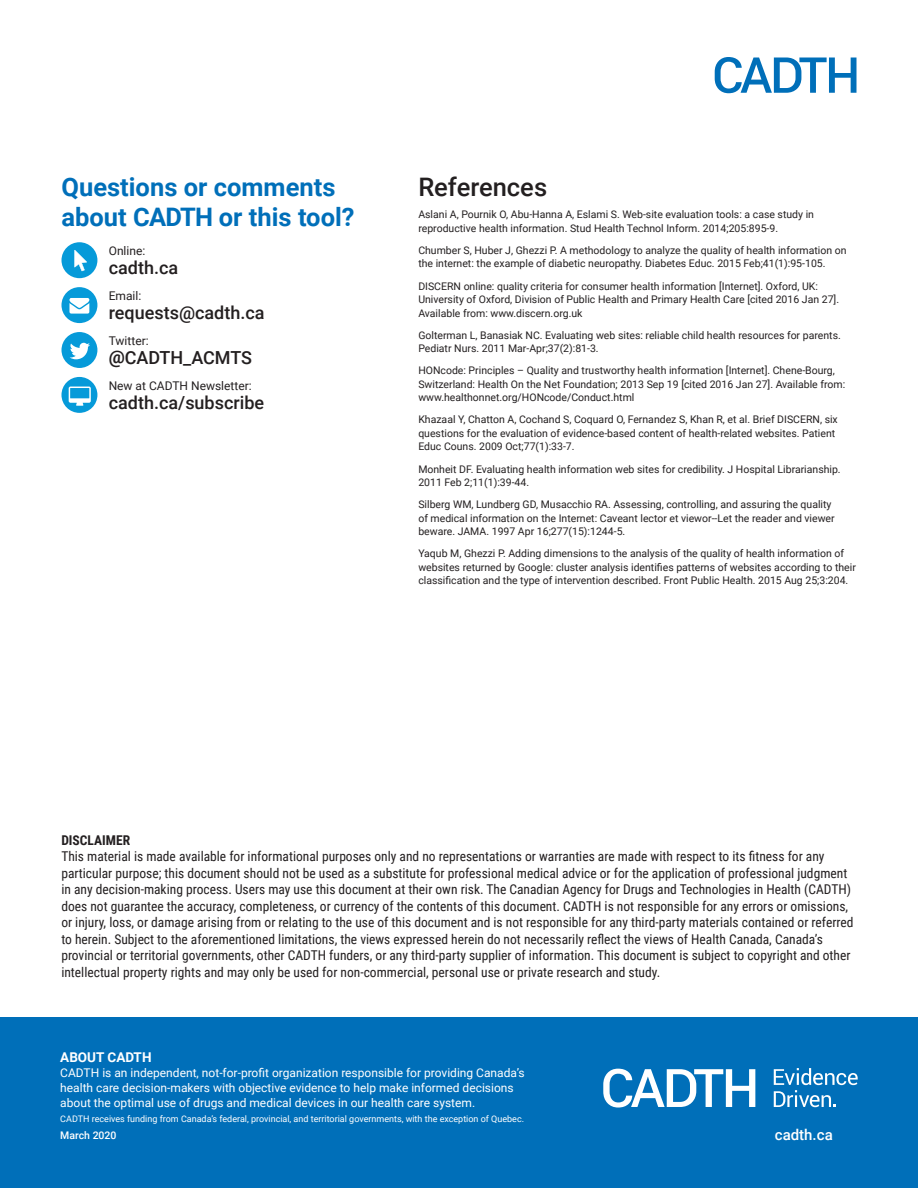
<style>
.page{position:relative;width:918px;height:1188px;background:#fff}
.page>*{position:absolute;margin:0;border:0;box-sizing:border-box;transform-origin:0 0}
.t1{font:700 25.5px/30px "Roboto";color:#006fb9}
.t2{font:500 25.5px "Roboto";color:#231f20}
.t3{font:500 18px "Roboto";color:#231f20}
.t4{font:500 15px "Roboto";color:#fff}
.t5{font:13.5px/16.5px "Roboto Condensed";color:#231f20}
.t6{font:700 13.5px "Roboto";color:#fff}
.t7{font:700 13.5px "Roboto Condensed";color:#231f20}
.t8{font:12px/15px "Roboto";color:#fff}
.t9{font:12px "Roboto";color:#231f20}
.t10{font:10.5px/13.5px "Roboto";color:#231f20}
.t11{font:500 10.5px "Roboto";color:#fff}
.t12{font:9px "Roboto";color:#fff}
.s1{font-weight:700}
</style>
<div class="page">
<div style="left:0;top:1017px;width:918px;height:171px;background:#006fb9"></div>
<svg style="left:603px;top:1069px;width:152px;height:39px"></svg>
<svg style="left:774px;top:1068px;width:84px;height:39px"></svg>
<svg style="left:715px;top:57px;width:141px;height:36px"></svg>
<div style="left:62px;top:242px;width:35px;height:36px;background:#069ad9;border-radius:50%"></div>
<svg style="left:74px;top:250px;width:13px;height:21px"></svg>
<div style="left:62px;top:287px;width:35px;height:36px;background:#069ad9;border-radius:50%"></div>
<svg style="left:69px;top:298px;width:20px;height:16px"></svg>
<div style="left:62px;top:332px;width:35px;height:36px;background:#069ad9;border-radius:50%"></div>
<svg style="left:70px;top:343px;width:20px;height:16px"></svg>
<div style="left:62px;top:377px;width:35px;height:36px;background:#069ad9;border-radius:50%"></div>
<svg style="left:69px;top:387px;width:22px;height:19px"></svg>
<h1 class="t1" style="left:62px;top:171px;width:295px">Questions or comments about CADTH or this tool?</h1>
<p class="t9" style="left:109px;top:242px;width:38px">Online:</p>
<h2 class="t3" style="left:109px;top:255px;width:71px">cadth.ca</h2>
<p class="t9" style="left:109px;top:287px;width:34px">Email:</p>
<h2 class="t3" style="left:109px;top:300px;width:157px">requests@cadth.ca</h2>
<p class="t9" style="left:109px;top:332px;width:41px">Twitter:</p>
<h2 class="t3" style="left:109px;top:345px;width:145px"><span class="s1">@</span>CADTH_ACMTS</h2>
<p class="t9" style="left:109px;top:377px;width:144px">New at CADTH Newsletter:</p>
<h2 class="t3" style="left:109px;top:390px;width:157px">cadth.ca/subscribe</h2>
<h1 class="t2" style="left:418px;top:169px;width:130px">References</h1>
<p class="t10" style="left:418px;top:207px;width:397px">Aslani A, Pournik O, Abu-Hanna A, Eslami S. Web-site evaluation tools: a case study in reproductive health information. Stud Health Technol Inform. 2014;205:895-9.</p>
<p class="t10" style="left:418px;top:243px;width:430px">Chumber S, Huber J, Ghezzi P. A methodology to analyze the quality of health information on the internet: the example of diabetic neuropathy. Diabetes Educ. 2015 Feb;41(1):95-105.</p>
<p class="t10" style="left:418px;top:279px;width:422px">DISCERN online: quality criteria for consumer health information [Internet]. Oxford, UK:<br>University of Oxford, Division of Public Health and Primary Health Care [cited 2016 Jan 27].<br>Available from: www.discern.org.uk</p>
<p class="t10" style="left:418px;top:328px;width:424px">Golterman L, Banasiak NC. Evaluating web sites: reliable child health resources for parents.<br>Pediatr Nurs. 2011 Mar-Apr;37(2):81-3.</p>
<p class="t10" style="left:418px;top:363px;width:428px">HONcode: Principles – Quality and trustworthy health information [Internet]. Chene-Bourg,<br>Switzerland: Health On the Net Foundation; 2013 Sep 19 [cited 2016 Jan 27]. Available from: www.healthonnet.org/HONcode/Conduct.html</p>
<p class="t10" style="left:418px;top:413px;width:421px">Khazaal Y, Chatton A, Cochand S, Coquard O, Fernandez S, Khan R, et al. Brief DISCERN, six questions for the evaluation of evidence-based content of health-related websites. Patient<br>Educ Couns. 2009 Oct;77(1):33-7.</p>
<p class="t10" style="left:418px;top:462px;width:424px">Monheit DF. Evaluating health information web sites for credibility. J Hospital Librarianship.<br>2011 Feb 2;11(1):39-44.</p>
<p class="t10" style="left:418px;top:497px;width:418px">Silberg WM, Lundberg GD, Musacchio RA. Assessing, controlling, and assuring the quality of medical information on the Internet: Caveant lector et viewor--Let the reader and viewer beware. JAMA. 1997 Apr 16;277(15):1244-5.</p>
<p class="t10" style="left:418px;top:547px;width:439px">Yaqub M, Ghezzi P. Adding dimensions to the analysis of the quality of health information of websites returned by Google: cluster analysis identifies patterns of websites according to their classification and the type of intervention described. Front Public Health. 2015 Aug 25;3:204.</p>
<p class="t7" style="left:61px;top:830px;width:70px">DISCLAIMER</p>
<p class="t5" style="left:61px;top:848px;width:794px">This material is made available for informational purposes only and no representations or warranties are made with respect to its fitness for any particular purpose; this document should not be used as a substitute for professional medical advice or for the application of professional judgment in any decision-making process. Users may use this document at their own risk. The Canadian Agency for Drugs and Technologies in Health (CADTH) does not guarantee the accuracy, completeness, or currency of the contents of this document. CADTH is not responsible for any errors or omissions, or injury, loss, or damage arising from or relating to the use of this document and is not responsible for any third-party materials contained or referred to herein. Subject to the aforementioned limitations, the views expressed herein do not necessarily reflect the views of Health Canada, Canada’s provincial or territorial governments, other CADTH funders, or any third-party supplier of information. This document is subject to copyright and other intellectual property rights and may only be used for non-commercial, personal use or private research and study.</p>
<p class="t6" style="left:60px;top:1047px;width:93px">ABOUT CADTH</p>
<p class="t8" style="left:60px;top:1064px;width:466px">CADTH is an independent, not-for-profit organization responsible for providing Canada’s health care decision-makers with objective evidence to help make informed decisions about the optimal use of drugs and medical devices in our health care system.</p>
<p class="t12" style="left:60px;top:1112px;width:465px">CADTH receives funding from Canada’s federal, provincial, and territorial governments, with the exception of Quebec.</p>
<p class="t11" style="left:60px;top:1128px;width:58px">March 2020</p>
<h3 class="t4" style="left:775px;top:1124px;width:59px">cadth.ca</h3>
</div>
